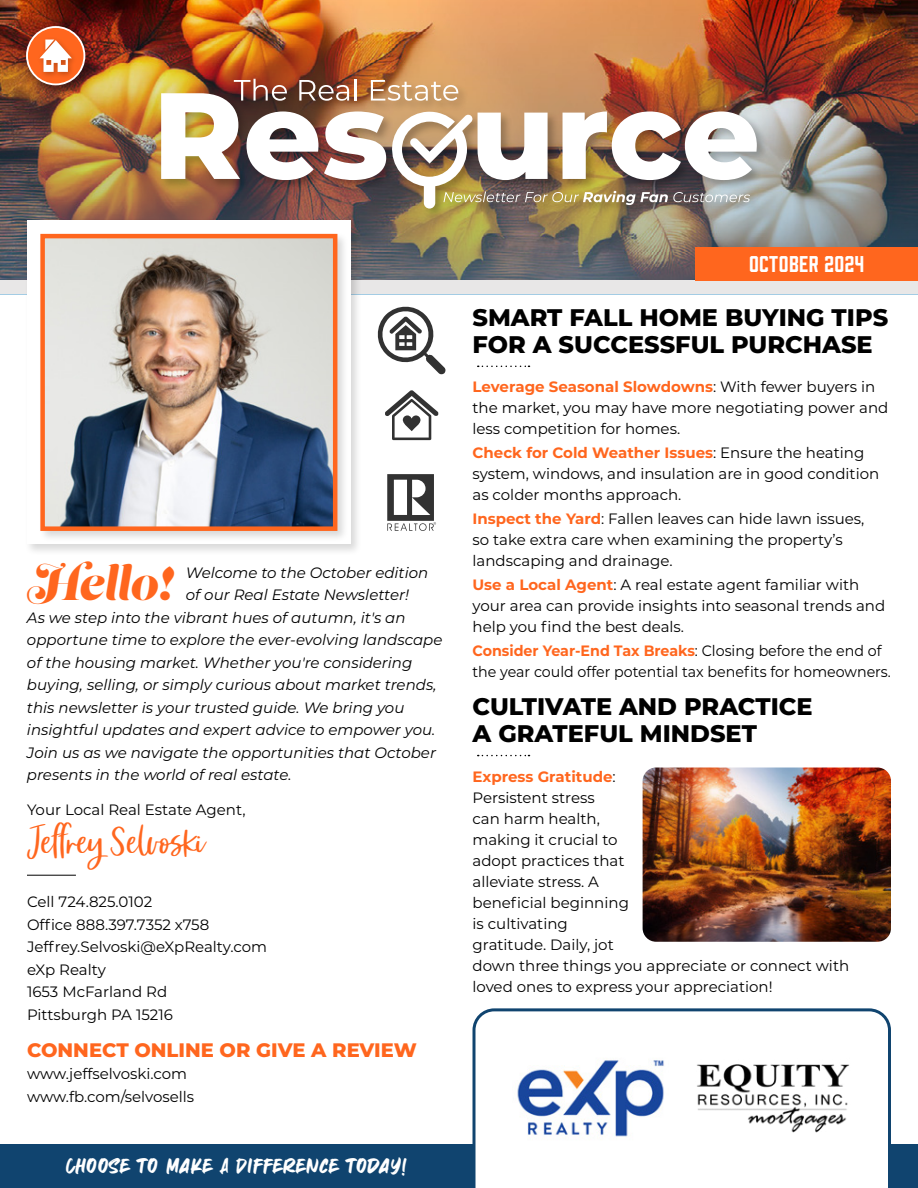
<style>
.page{position:relative;width:918px;height:1188px;background:#fff}
.page>*{position:absolute;margin:0;border:0;box-sizing:border-box;transform-origin:0 0}
.t1{font:45.75px "Lust Script";color:#ff661e}
.t2{font:45px "Market Saturday";letter-spacing:-.01em;color:#ff661e}
.t3{font:800 24px/27px "Montserrat";color:#000}
.t4{font:21px "Prohibition";letter-spacing:.02em;color:#fff}
.t5{font:19.5px "Sabarian";letter-spacing:.075em;color:#fff}
.t6{font:800 19.5px "Montserrat";color:#ff661e}
.t7{font:15px/21px "Montserrat";color:#000}
.t8{font:italic 15px "Montserrat";color:#000}
.t9{font:15px/21px "Montserrat";color:#000;scale:.95 1}
.s1{font-weight:700;color:#ff661e}
</style>
<div class="page">
<img style="left:0;top:0;width:918px;height:281px">
<div style="left:0;top:281px;width:918px;height:13px;background:#e8e7e7"></div>
<div style="left:159px;top:77px;width:609px;height:143px;background:#000;opacity:.25"></div>
<img style="left:161px;top:79px;width:596px;height:130px">
<div style="left:0;top:1145px;width:918px;height:43px;background:#10446f"></div>
<svg style="left:471px;top:1008px;width:421px;height:180px"></svg>
<div style="left:695px;top:247px;width:223px;height:34px;background:#ff661e"></div>
<div style="left:25px;top:218px;width:338px;height:338px;background:#000;opacity:.15"></div>
<svg style="left:27px;top:220px;width:324px;height:324px"></svg>
<div style="left:38px;top:231px;width:311px;height:312px;background:#000;opacity:.15"></div>
<img style="left:38px;top:232px;width:302px;height:301px">
<img style="left:513px;top:1021px;width:155px;height:155px">
<img style="left:695px;top:1021px;width:155px;height:155px">
<svg style="left:387px;top:474px;width:49px;height:57px"></svg>
<svg style="left:385px;top:390px;width:54px;height:50px"></svg>
<svg style="left:377px;top:306px;width:69px;height:69px"></svg>
<hr style="left:27px;top:875px;width:49px;height:1px;background:#000">
<div style="left:24px;top:24px;width:73px;height:73px;background:#000;opacity:.35"></div>
<div style="left:27px;top:27px;width:57px;height:57px;background:#ff661e;border-radius:50%"></div>
<div style="left:26px;top:26px;width:59px;height:59px;border:2px solid #fff;border-radius:50%"></div>
<div style="left:37px;top:36px;width:41px;height:43px;background:#000;opacity:.25"></div>
<svg style="left:40px;top:40px;width:32px;height:32px"></svg>
<svg style="left:478px;top:366px;width:52px;height:1px"></svg>
<svg style="left:478px;top:755px;width:52px;height:1px"></svg>
<img style="left:643px;top:768px;width:248px;height:174px">
<h1 class="t1" style="left:28px;top:555px;width:147px">Hello!</h1>
<p class="t8" style="left:186px;top:562px;width:244px">Welcome to the October edition</p>
<p class="t8" style="left:186px;top:585px;width:225px">of our Real Estate Newsletter!</p>
<p class="t8" style="left:27px;top:607px;width:380px">As we step into the vibrant hues of autumn, it's an</p>
<p class="t8" style="left:27px;top:630px;width:417px">opportune time to explore the ever-evolving landscape</p>
<p class="t8" style="left:27px;top:652px;width:387px">of the housing market. Whether you're considering</p>
<p class="t8" style="left:27px;top:675px;width:411px">buying, selling, or simply curious about market trends,</p>
<p class="t8" style="left:27px;top:697px;width:379px">this newsletter is your trusted guide. We bring you</p>
<p class="t8" style="left:27px;top:720px;width:410px">insightful updates and expert advice to empower you.</p>
<p class="t8" style="left:27px;top:742px;width:411px">Join us as we navigate the opportunities that October</p>
<p class="t8" style="left:27px;top:765px;width:266px">presents in the world of real estate.</p>
<p class="t7" style="left:27px;top:798px;width:220px">Your Local Real Estate Agent,</p>
<h2 class="t2" style="left:27px;top:821px;width:179px">Jeffrey Selvoski</h2>
<p class="t7" style="left:27px;top:890px;width:242px;line-height:22.5px">Cell 724.825.0102<br>Office 888.397.7352 x758<br>Jeffrey.Selvoski@eXpRealty.com eXp Realty<br>1653 McFarland Rd<br>Pittsburgh PA 15216</p>
<h3 class="t6" style="left:27px;top:1035px;width:391px">CONNECT ONLINE OR GIVE A REVIEW</h3>
<p class="t7" style="left:27px;top:1062px;width:169px;line-height:22.5px">www.jeffselvoski.com www.fb.com/selvosells</p>
<h3 class="t5" style="left:66px;top:1155px;width:342px">CHOOSE TO MAKE A DIFFERENCE TODAY!</h3>
<h3 class="t4" style="left:749px;top:249px;width:117px">OCTOBER 2024</h3>
<h3 class="t3" style="left:472px;top:302px;width:417px">SMART FALL HOME BUYING TIPS<br>FOR A SUCCESSFUL PURCHASE</h3>
<p class="t7" style="left:472px;top:376px;width:417px"><span class="s1">Leverage Seasonal Slowdowns</span>: With fewer buyers in the market, you may have more negotiating power and less competition for homes.</p>
<p class="t7" style="left:472px;top:442px;width:408px"><span class="s1">Check for Cold Weather Issues</span>: Ensure the heating system, windows, and insulation are in good condition as colder months approach.</p>
<p class="t7" style="left:472px;top:508px;width:393px"><span class="s1">Inspect the Yard</span>: Fallen leaves can hide lawn issues, so take extra care when examining the property’s landscaping and drainage.</p>
<p class="t7" style="left:472px;top:574px;width:414px"><span class="s1">Use a Local Agent</span>: A real estate agent familiar with your area can provide insights into seasonal trends and help you find the best deals.</p>
<p class="t9" style="left:472px;top:640px;width:442px"><span class="s1">Consider Year-End Tax Breaks</span>: Closing before the end of the year could offer potential tax benefits for homeowners.</p>
<h3 class="t3" style="left:472px;top:691px;width:342px">CULTIVATE AND PRACTICE<br>A GRATEFUL MINDSET</h3>
<p class="t7" style="left:472px;top:765px;width:378px"><span class="s1">Express Gratitude</span>:<br>Persistent stress<br>can harm health,<br>making it crucial to<br>adopt practices that<br>alleviate stress. A<br>beneficial beginning<br>is cultivating<br>gratitude. Daily, jot<br>down three things you appreciate or connect with loved ones to express your appreciation!</p>
</div>
